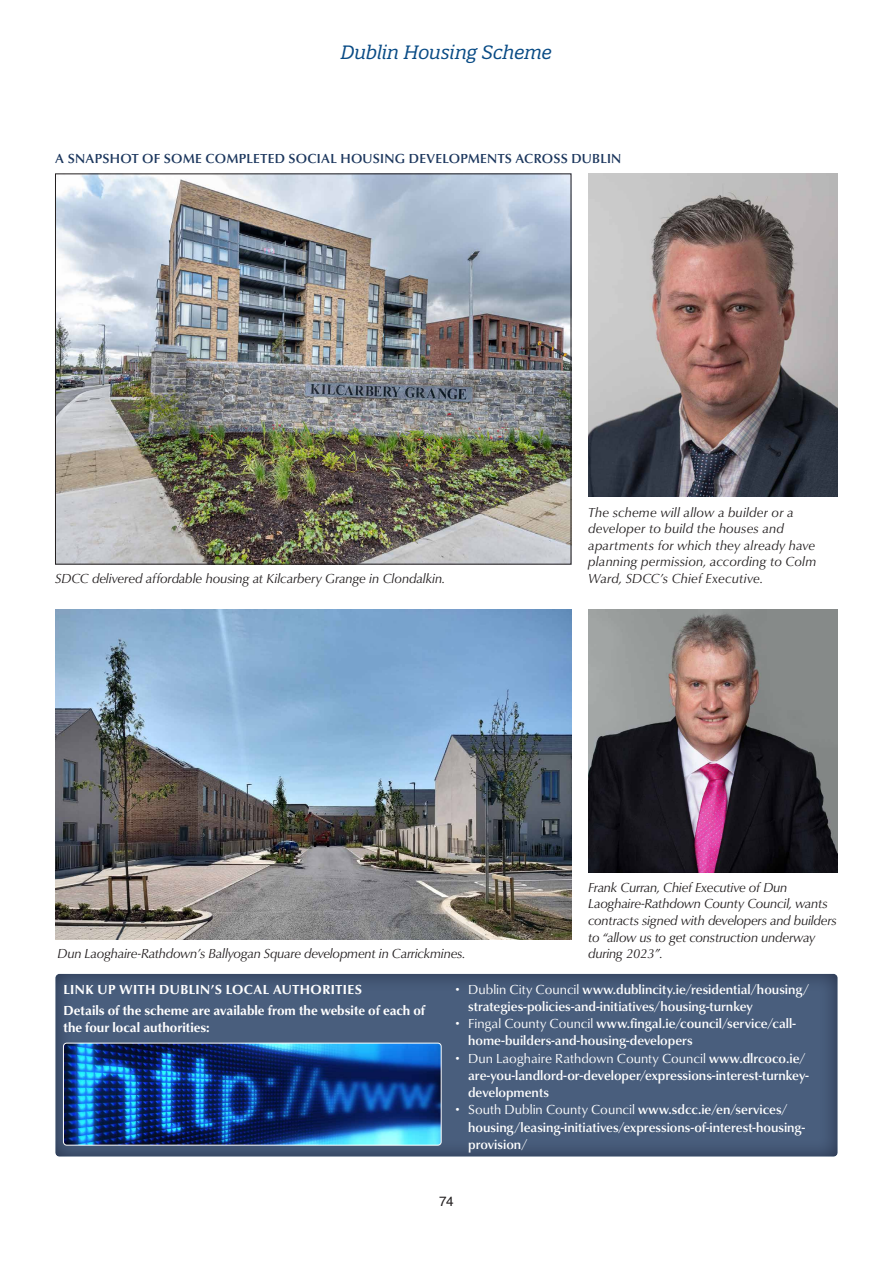
<style>
.page{position:relative;width:893px;height:1263px;background:#fff}
.page>*{position:absolute;margin:0;border:0;box-sizing:border-box;transform-origin:0 0}
.Folio{font:italic 18.75px "Quatro Slab";letter-spacing:-.01em;color:#094b85}
.t1{font:500 13.5px/17.2px "Classico URW";color:#fff}
.Captions_Classico_Italic{font:italic 13.5px/16.5px "Classico URW";letter-spacing:-.01em;color:#231f20}
.Captions_Classico_Italic-2{font:italic 13.5px/16.5px "Classico URW";letter-spacing:.015em;color:#231f20}
.t2{font:700 13.5px/17.2px "Classico URW";letter-spacing:.005em;color:#fff}
.t3{font:500 13.5px "Classico URW";letter-spacing:.02em;color:#1b365d}
.t4{font:700 13.5px "Classico URW";letter-spacing:.03em;color:#fff}
.t5{font:13.5px "Helvetica";color:#231f20}
.s1{font-weight:400}
</style>
<div class="page">
<div style="left:54px;top:961px;width:785px;height:197px;background:#0f5c8b;opacity:.5"></div>
<img style="left:55px;top:610px;width:516px;height:329px">
<img style="left:588px;top:610px;width:250px;height:262px">
<img style="left:57px;top:176px;width:512px;height:386px">
<img style="left:588px;top:173px;width:250px;height:324px">
<img style="left:63px;top:1043px;width:378px;height:102px">
<div style="left:63px;top:1043px;width:379px;height:102px;border:1px solid #fff;border-radius:3px"></div>
<p class="Folio" style="left:341px;top:41px;width:213px">Dublin Housing Scheme</p>
<p class="t3" style="left:55px;top:148px;width:568px">A SNAPSHOT OF SOME COMPLETED SOCIAL HOUSING DEVELOPMENTS ACROSS DUBLIN</p>
<p class="Captions_Classico_Italic" style="left:55px;top:569px;width:391px">SDCC delivered affordable housing at Kilcarbery Grange in Clondalkin.</p>
<p class="Captions_Classico_Italic" style="left:58px;top:944px;width:409px">Dun Laoghaire-Rathdown’s Ballyogan Square development in Carrickmines.</p>
<p class="Captions_Classico_Italic-2" style="left:588px;top:503px;width:230px">The scheme will allow a builder or a developer to build the houses and apartments for which they already have planning permission, according to Colm Ward, SDCC’s Chief Executive.</p>
<p class="Captions_Classico_Italic" style="left:588px;top:878px;width:250px">Frank Curran, Chief Executive of Dun Laoghaire-Rathdown County Council, wants contracts signed with developers and builders to “allow us to get construction underway during 2023”.</p>
<p class="t4" style="left:63px;top:979px;width:300px">LINK UP WITH DUBLIN’S LOCAL AUTHORITIES</p>
<p class="t2" style="left:63px;top:1001px;width:363px">Details of the scheme are available from the website of each of the four local authorities:</p>
<p class="t1" style="left:468px;top:979px;width:343px;text-indent:-13px"><span class="s1">• Dublin City Council</span> www.dublincity.ie/residential/housing/ strategies-policies-and-initiatives/housing-turnkey</p>
<p class="t1" style="left:468px;top:1014px;width:329px;text-indent:-13px"><span class="s1">• Fingal County Council</span> www.fingal.ie/council/service/call&shy;home-builders-and-housing-developers</p>
<p class="t1" style="left:468px;top:1048px;width:342px;text-indent:-13px"><span class="s1">• Dun Laoghaire Rathdown County Council</span> www.dlrcoco.ie/ are-you-landlord-or-developer/expressions-interest-turnkey&shy;developments</p>
<p class="t1" style="left:468px;top:1100px;width:338px;text-indent:-13px"><span class="s1">• South Dublin County Council</span> www.sdcc.ie/en/services/ housing/leasing-initiatives/expressions-of-interest-housing&shy;provision/</p>
<p class="t5" style="left:439px;top:1190px;width:16px">74</p>
</div>
